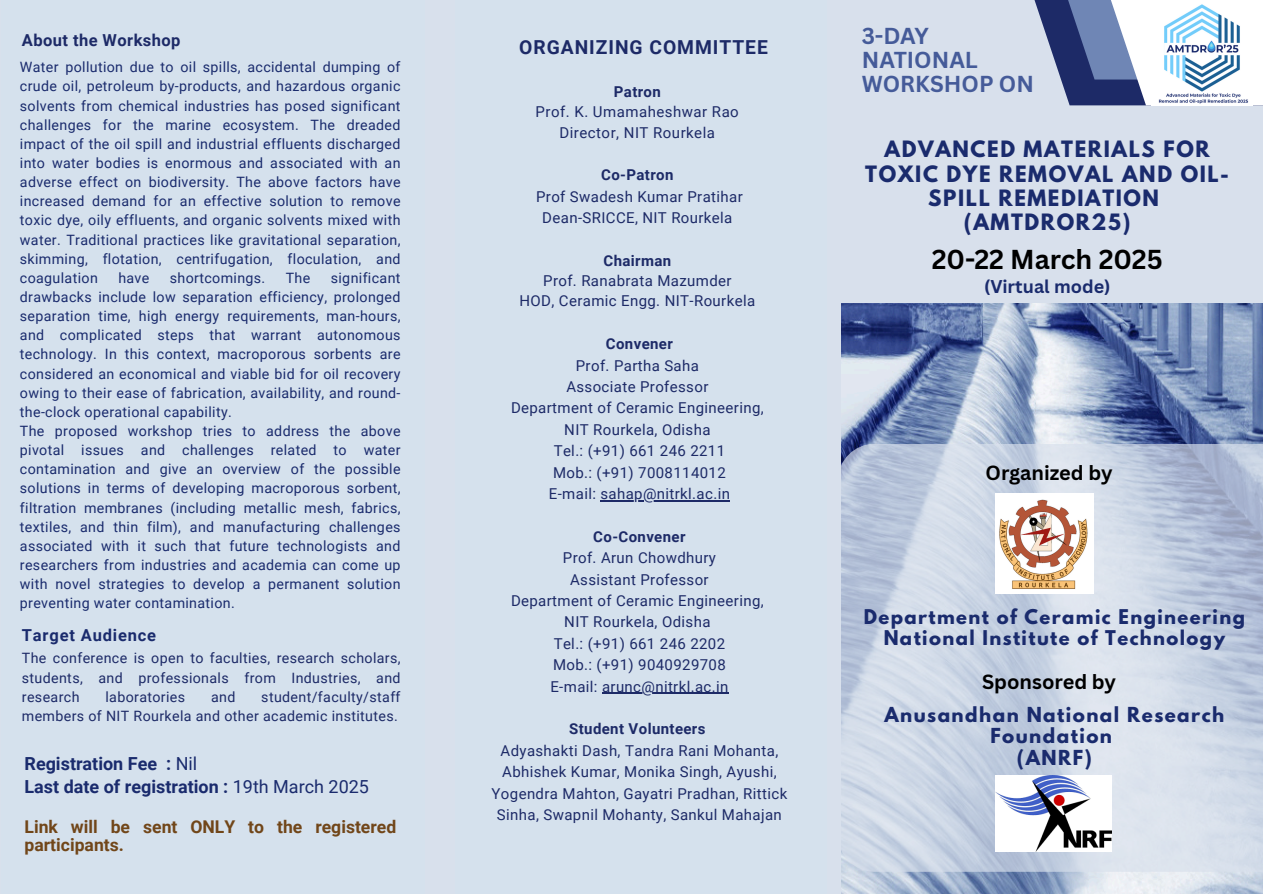
<style>
.page{position:relative;width:1263px;height:894px;background:#fff}
.page>*{position:absolute;margin:0;border:0;box-sizing:border-box;transform-origin:0 0}
.t1{font:700 26.7px "Canva Sans";color:#000}
.t2{font:700 22.5px/23.7px "Canva Sans";color:#455b99}
.t3{font:700 19.95px/24.3px "League Spartan";letter-spacing:.08em;color:#1a2b6d;text-align:center}
.t4{font:700 19.95px "Canva Sans";color:#000}
.t5{font:700 19.2px "Roboto";letter-spacing:.05em;color:#1d2a67}
.t6{font:700 18.3px/21.3px "League Spartan";letter-spacing:.08em;color:#1a2b6d;text-align:center}
.t7{font:700 18px/21.3px "League Spartan";letter-spacing:.08em;color:#1a2b6d;text-align:center}
.t8{font:700 18px/22.5px "Roboto";color:#1a2b6d}
.t9{font:700 18px "Canva Sans";color:#1a2b6d}
.t10{font:700 17.55px/18px "Roboto";color:#714619}
.t11{font:700 16.5px "Roboto";letter-spacing:.025em;color:#1d2a67}
.t12{font:700 16.5px "Roboto";letter-spacing:.05em;color:#1a2b6d}
.t13{font:15px/21.3px "Roboto";letter-spacing:.025em;color:#1d2a67;text-align:center}
.t14{font:700 15px "Roboto";letter-spacing:.025em;color:#1d2a67}
.t15{font:14.25px/19.2px "Roboto";letter-spacing:.025em;color:#1a2b6d;text-align:justify}
.t16{font:14.25px/19.2px "Roboto";letter-spacing:.025em;color:#1d2a67;text-align:justify}
.s1{font-weight:400}
</style>
<div class="page">
<div style="left:0;top:0;width:1263px;height:893px;background:#d8e0ec"></div>
<img style="left:842px;top:303px;width:421px;height:590px">
<svg style="left:841px;top:444px;width:422px;height:427px"></svg>
<img style="left:996px;top:493px;width:98px;height:100px">
<img style="left:996px;top:775px;width:116px;height:76px">
<svg style="left:1034px;top:0;width:62px;height:105px"></svg>
<svg style="left:1045px;top:0;width:51px;height:79px;background:#46558a"></svg>
<svg style="left:1096px;top:0;width:167px;height:105px;background:#aeb7cf"></svg>
<img style="left:1151px;top:4px;width:102px;height:101px">
<hr style="left:600px;top:500px;width:130px;height:1px;background:#1d2a67">
<hr style="left:602px;top:692px;width:127px;height:1px;background:#1d2a67">
<h3 class="t11" style="left:22px;top:31px;width:160px">About the Workshop</h3>
<h1 class="t15" style="left:20px;top:58px;width:382px">Water pollution due to oil spills, accidental dumping of crude oil, petroleum by-products, and hazardous organic solvents from chemical industries has posed significant challenges for the marine ecosystem. The dreaded impact of the oil spill and industrial effluents discharged into water bodies is enormous and associated with an adverse effect on biodiversity. The above factors have increased demand for an effective solution to remove toxic dye, oily effluents, and organic solvents mixed with water. Traditional practices like gravitational separation, skimming, flotation, centrifugation, floculation, and coagulation</h1>
<h1 class="t15" style="left:20px;top:268px;width:382px;text-indent:311px">significant drawbacks include low separation efficiency, prolonged separation time, high energy requirements, man-hours, and complicated steps that warrant autonomous technology. In this context, macroporous sorbents are considered an economical and viable bid for oil recovery owing to their ease of fabrication, availability, and round&shy;the-clock operational capability.</h1>
<h4 class="t15" style="left:20px;top:421px;width:382px">The proposed workshop tries to address the above pivotal issues and challenges related to water contamination and give an overview of the possible solutions in terms of developing macroporous sorbent, filtration membranes (including metallic mesh, fabrics, textiles, and thin film), and manufacturing challenges associated with it such that future technologists and researchers from industries and academia can come up with novel strategies to develop a permanent solution preventing water contamination.</h4>
<p class="t12" style="left:22px;top:625px;width:136px">Target Audience</p>
<p class="t16" style="left:22px;top:648px;width:380px">The conference is open to faculties, research scholars, students, and professionals from Industries, and research</p>
<h1 class="t15" style="left:118px;top:268px;width:33px">have</h1>
<h1 class="t15" style="left:170px;top:268px;width:97px">shortcomings.</h1>
<h1 class="t15" style="left:286px;top:268px;width:26px">The</h1>
<p class="t16" style="left:22px;top:687px;width:380px;text-align:right">student/faculty/staff<br>members of NIT Rourkela and other academic institutes.</p>
<p class="t8" style="left:25px;top:752px;width:346px">Registration Fee : <span class="s1">Nil<br></span>Last date of registration : <span class="s1">19th March 2025</span></p>
<h4 class="t10" style="left:25px;top:817px;width:373px">Link will be sent ONLY to the registered participants.</h4>
<p class="t16" style="left:105px;top:687px;width:81px">laboratories</p>
<p class="t16" style="left:211px;top:687px;width:26px">and</p>
<p class="t5" style="left:519px;top:36px;width:250px">ORGANIZING COMMITTEE</p>
<h6 class="t2" style="left:862px;top:24px;width:118px">3-DAY<br>NATIONAL</h6>
<p class="t14" style="left:614px;top:83px;width:48px">Patron</p>
<h6 class="t2" style="left:862px;top:71px;width:174px">WORKSHOP ON</h6>
<p class="t13" style="left:536px;top:101px;width:205px">Prof. K. Umamaheshwar Rao</p>
<h6 class="t13" style="left:559px;top:122px;width:157px">Director, NIT Rourkela</h6>
<p class="t14" style="left:601px;top:166px;width:74px">Co-Patron</p>
<h5 class="t13" style="left:536px;top:186px;width:208px">Prof Swadesh Kumar Pratihar</h5>
<h6 class="t13" style="left:542px;top:207px;width:192px">Dean-SRICCE, NIT Rourkela</h6>
<h3 class="t14" style="left:603px;top:252px;width:69px">Chairman</h3>
<p class="t13" style="left:543px;top:270px;width:190px">Prof. Ranabrata Mazumder</p>
<p class="t13" style="left:520px;top:290px;width:237px">HOD, Ceramic Engg. NIT-Rourkela</p>
<p class="t14" style="left:606px;top:335px;width:68px">Convener</p>
<p class="t13" style="left:576px;top:355px;width:125px">Prof. Partha Saha</p>
<p class="t13" style="left:566px;top:376px;width:144px">Associate Professor</p>
<p class="t13" style="left:511px;top:397px;width:254px">Department of Ceramic Engineering,</p>
<p class="t13" style="left:564px;top:419px;width:148px">NIT Rourkela, Odisha</p>
<p class="t13" style="left:554px;top:440px;width:173px">Tel.: (+91) 661 246 2211</p>
<p class="t13" style="left:553px;top:461px;width:174px">Mob.: (+91) 7008114012</p>
<p class="t13" style="left:549px;top:483px;width:183px">E-mail: sahap@nitrkl.ac.in</p>
<p class="t14" style="left:593px;top:527px;width:94px">Co-Convener</p>
<p class="t13" style="left:563px;top:547px;width:155px">Prof. Arun Chowdhury</p>
<p class="t13" style="left:570px;top:568px;width:140px">Assistant Professor</p>
<p class="t13" style="left:511px;top:590px;width:254px">Department of Ceramic Engineering,</p>
<p class="t13" style="left:564px;top:611px;width:148px">NIT Rourkela, Odisha</p>
<p class="t13" style="left:554px;top:632px;width:173px">Tel.: (+91) 661 246 2202</p>
<p class="t13" style="left:553px;top:654px;width:174px">Mob.: (+91) 9040929708</p>
<p class="t13" style="left:550px;top:675px;width:179px">E-mail: arunc@nitrkl.ac.in</p>
<p class="t14" style="left:569px;top:720px;width:138px">Student Volunteers</p>
<p class="t13" style="left:501px;top:739px;width:279px">Adyashakti Dash, Tandra Rani Mohanta,</p>
<p class="t13" style="left:492px;top:761px;width:297px">Abhishek Kumar, Monika Singh, Ayushi,<br>Yogendra Mahton, Gayatri Pradhan, Rittick<br>Sinha, Swapnil Mohanty, Sankul Mahajan</p>
<p class="t3" style="left:865px;top:139px;width:365px">ADVANCED MATERIALS FOR<br>TOXIC DYE REMOVAL AND OIL-<br>SPILL REMEDIATION (AMTDROR25)</p>
<p class="t1" style="left:932px;top:240px;width:232px">20-22 March 2025</p>
<h2 class="t9" style="left:984px;top:274px;width:128px">(Virtual mode)</h2>
<p class="t4" style="left:985px;top:458px;width:129px">Organized by</p>
<p class="t7" style="left:864px;top:608px;width:383px">Department of Ceramic Engineering<br>National Institute of Technology</p>
<p class="t4" style="left:982px;top:667px;width:135px">Sponsored by</p>
<p class="t6" style="left:884px;top:706px;width:341px">Anusandhan National Research<br>Foundation<br>(ANRF)</p>
</div>
